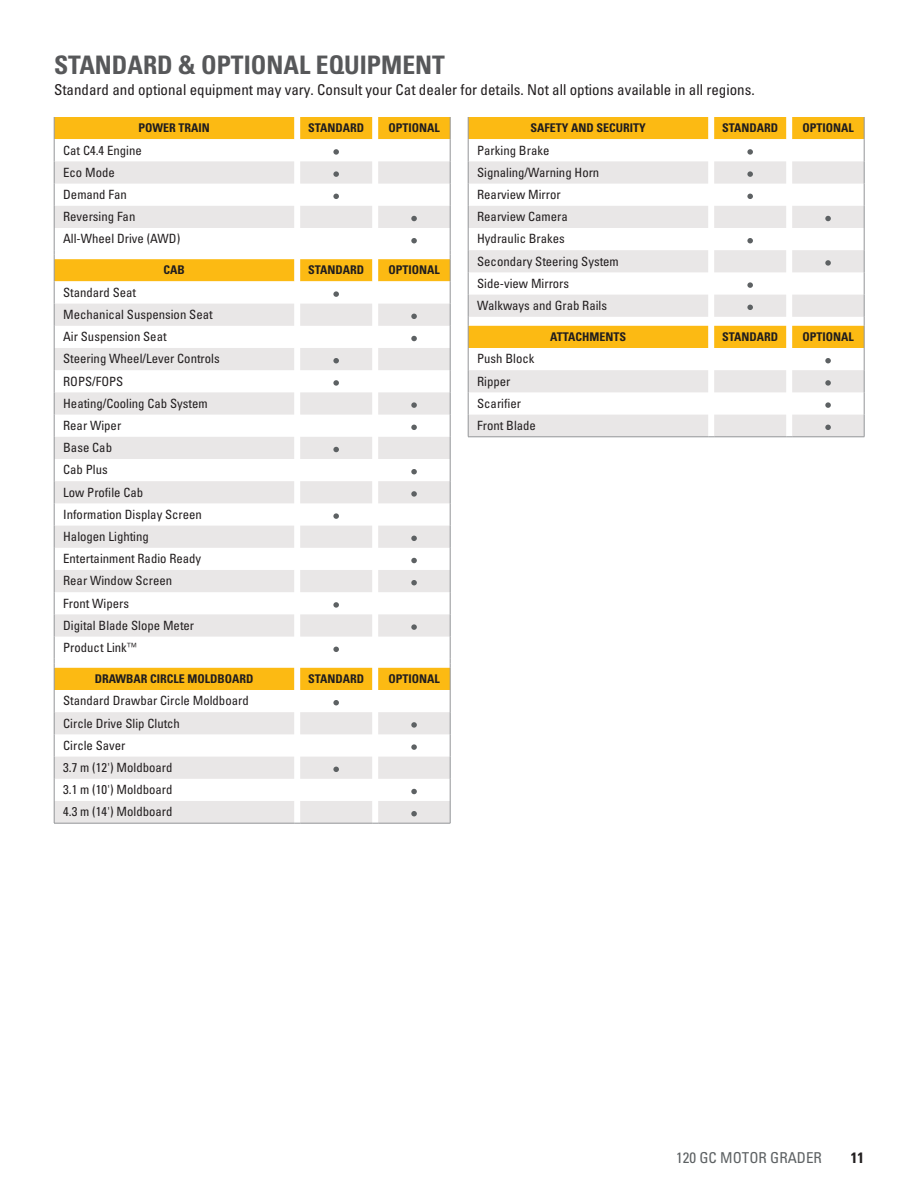
<style>
.page{position:relative;width:918px;height:1188px;background:#fff}
.page>*{position:absolute;margin:0;border:0;box-sizing:border-box;transform-origin:0 0}
.t1{font:25.5px "Univers LTCYR 67 Bold Cond";color:#57585a}
.t2{font:condensed 15px "Univers LTCYR 57";color:#231f20}
.t3{font:condensed 15px "Univers LTCYR 57";color:#5d6163}
.t4{font:15px "Univers LTCYR 67 Bold Cond";color:#231f20}
.t5{font:condensed 12.75px/22.2px "Univers LTCYR 57";color:#231f20}
.t6{font:12px "Univers LTCYR 67 Bold Cond";color:#201d1e}
</style>
<div class="page">
<div style="left:55px;top:117px;width:395px;height:22px;background:#fcba13"></div>
<svg style="left:55px;top:161px;width:395px;height:662px"></svg>
<svg style="left:54px;top:117px;width:1px;height:706px"></svg>
<svg style="left:450px;top:117px;width:1px;height:706px"></svg>
<hr style="left:54px;top:823px;width:240px;height:1px;background:#939598">
<hr style="left:300px;top:823px;width:72px;height:1px;background:#939598">
<hr style="left:378px;top:823px;width:72px;height:1px;background:#939598">
<svg style="left:333px;top:149px;width:6px;height:6px"></svg>
<svg style="left:333px;top:171px;width:6px;height:6px"></svg>
<svg style="left:333px;top:194px;width:6px;height:5px"></svg>
<svg style="left:411px;top:216px;width:6px;height:5px"></svg>
<svg style="left:411px;top:238px;width:6px;height:5px"></svg>
<svg style="left:333px;top:291px;width:6px;height:6px"></svg>
<svg style="left:411px;top:314px;width:6px;height:5px"></svg>
<svg style="left:411px;top:336px;width:6px;height:5px"></svg>
<svg style="left:333px;top:358px;width:6px;height:5px"></svg>
<svg style="left:333px;top:380px;width:6px;height:6px"></svg>
<svg style="left:411px;top:402px;width:6px;height:6px"></svg>
<svg style="left:411px;top:425px;width:6px;height:5px"></svg>
<svg style="left:333px;top:447px;width:6px;height:5px"></svg>
<svg style="left:411px;top:469px;width:6px;height:5px"></svg>
<svg style="left:411px;top:491px;width:6px;height:6px"></svg>
<svg style="left:333px;top:513px;width:6px;height:6px"></svg>
<svg style="left:411px;top:536px;width:6px;height:5px"></svg>
<svg style="left:411px;top:558px;width:6px;height:5px"></svg>
<svg style="left:411px;top:580px;width:6px;height:5px"></svg>
<svg style="left:333px;top:602px;width:6px;height:6px"></svg>
<svg style="left:411px;top:624px;width:6px;height:6px"></svg>
<svg style="left:333px;top:647px;width:6px;height:5px"></svg>
<svg style="left:333px;top:700px;width:6px;height:5px"></svg>
<svg style="left:411px;top:722px;width:6px;height:6px"></svg>
<svg style="left:411px;top:744px;width:6px;height:6px"></svg>
<svg style="left:333px;top:767px;width:6px;height:5px"></svg>
<svg style="left:411px;top:789px;width:6px;height:5px"></svg>
<svg style="left:411px;top:811px;width:6px;height:5px"></svg>
<div style="left:469px;top:117px;width:395px;height:22px;background:#fcba13"></div>
<svg style="left:469px;top:161px;width:395px;height:276px"></svg>
<svg style="left:468px;top:117px;width:1px;height:320px"></svg>
<svg style="left:864px;top:117px;width:1px;height:320px"></svg>
<hr style="left:468px;top:437px;width:240px;height:1px;background:#939598">
<hr style="left:714px;top:437px;width:72px;height:1px;background:#939598">
<hr style="left:792px;top:437px;width:72px;height:1px;background:#939598">
<svg style="left:747px;top:149px;width:6px;height:6px"></svg>
<svg style="left:747px;top:171px;width:6px;height:6px"></svg>
<svg style="left:747px;top:194px;width:6px;height:5px"></svg>
<svg style="left:825px;top:216px;width:6px;height:5px"></svg>
<svg style="left:747px;top:238px;width:6px;height:5px"></svg>
<svg style="left:825px;top:260px;width:6px;height:6px"></svg>
<svg style="left:747px;top:282px;width:6px;height:6px"></svg>
<svg style="left:747px;top:305px;width:6px;height:5px"></svg>
<svg style="left:825px;top:358px;width:6px;height:5px"></svg>
<svg style="left:825px;top:380px;width:6px;height:6px"></svg>
<svg style="left:825px;top:402px;width:6px;height:6px"></svg>
<svg style="left:825px;top:425px;width:6px;height:5px"></svg>
<h1 class="t1" style="left:54px;top:50px;width:392px">STANDARD &amp; OPTIONAL EQUIPMENT</h1>
<p class="t2" style="left:54px;top:81px;width:702px">Standard and optional equipment may vary. Consult your Cat dealer for details. Not all options available in all regions.</p>
<p class="t6" style="left:139px;top:121px;width:73px">POWER TRAIN</p>
<p class="t6" style="left:308px;top:121px;width:57px">STANDARD</p>
<p class="t6" style="left:388px;top:121px;width:53px">OPTIONAL</p>
<p class="t5" style="left:63px;top:139px;width:119px">Cat C4.4 Engine<br>Eco Mode<br>Demand Fan<br>Reversing Fan<br>All-Wheel Drive (AWD)</p>
<p class="t6" style="left:164px;top:263px;width:23px">CAB</p>
<p class="t6" style="left:308px;top:263px;width:57px">STANDARD</p>
<p class="t6" style="left:388px;top:263px;width:53px">OPTIONAL</p>
<p class="t5" style="left:63px;top:281px;width:158px">Standard Seat<br>Mechanical Suspension Seat<br>Air Suspension Seat<br>Steering Wheel/Lever Controls<br>ROPS/FOPS<br>Heating/Cooling Cab System<br>Rear Wiper<br>Base Cab<br>Cab Plus<br>Low Profile Cab<br>Information Display Screen<br>Halogen Lighting<br>Entertainment Radio Ready<br>Rear Window Screen<br>Front Wipers<br>Digital Blade Slope Meter<br>Product Link™</p>
<p class="t6" style="left:95px;top:671px;width:160px">DRAWBAR CIRCLE MOLDBOARD</p>
<p class="t6" style="left:308px;top:671px;width:57px">STANDARD</p>
<p class="t6" style="left:388px;top:671px;width:53px">OPTIONAL</p>
<p class="t5" style="left:63px;top:689px;width:187px">Standard Drawbar Circle Moldboard<br>Circle Drive Slip Clutch<br>Circle Saver<br>3.7 m (12') Moldboard<br>3.1 m (10') Moldboard<br>4.3 m (14') Moldboard</p>
<p class="t6" style="left:531px;top:121px;width:117px">SAFETY AND SECURITY</p>
<p class="t6" style="left:722px;top:121px;width:57px">STANDARD</p>
<p class="t6" style="left:802px;top:121px;width:53px">OPTIONAL</p>
<p class="t5" style="left:477px;top:139px;width:143px">Parking Brake<br>Signaling/Warning Horn<br>Rearview Mirror<br>Rearview Camera<br>Hydraulic Brakes<br>Secondary Steering System<br>Side-view Mirrors<br>Walkways and Grab Rails</p>
<p class="t6" style="left:550px;top:329px;width:77px">ATTACHMENTS</p>
<p class="t6" style="left:722px;top:329px;width:57px">STANDARD</p>
<p class="t6" style="left:802px;top:329px;width:53px">OPTIONAL</p>
<p class="t5" style="left:477px;top:347px;width:60px">Push Block<br>Ripper<br>Scarifier<br>Front Blade</p>
<p class="t3" style="left:676px;top:1148px;width:147px">120 GC MOTOR GRADER</p>
<p class="t4" style="left:851px;top:1148px;width:15px">11</p>
</div>
